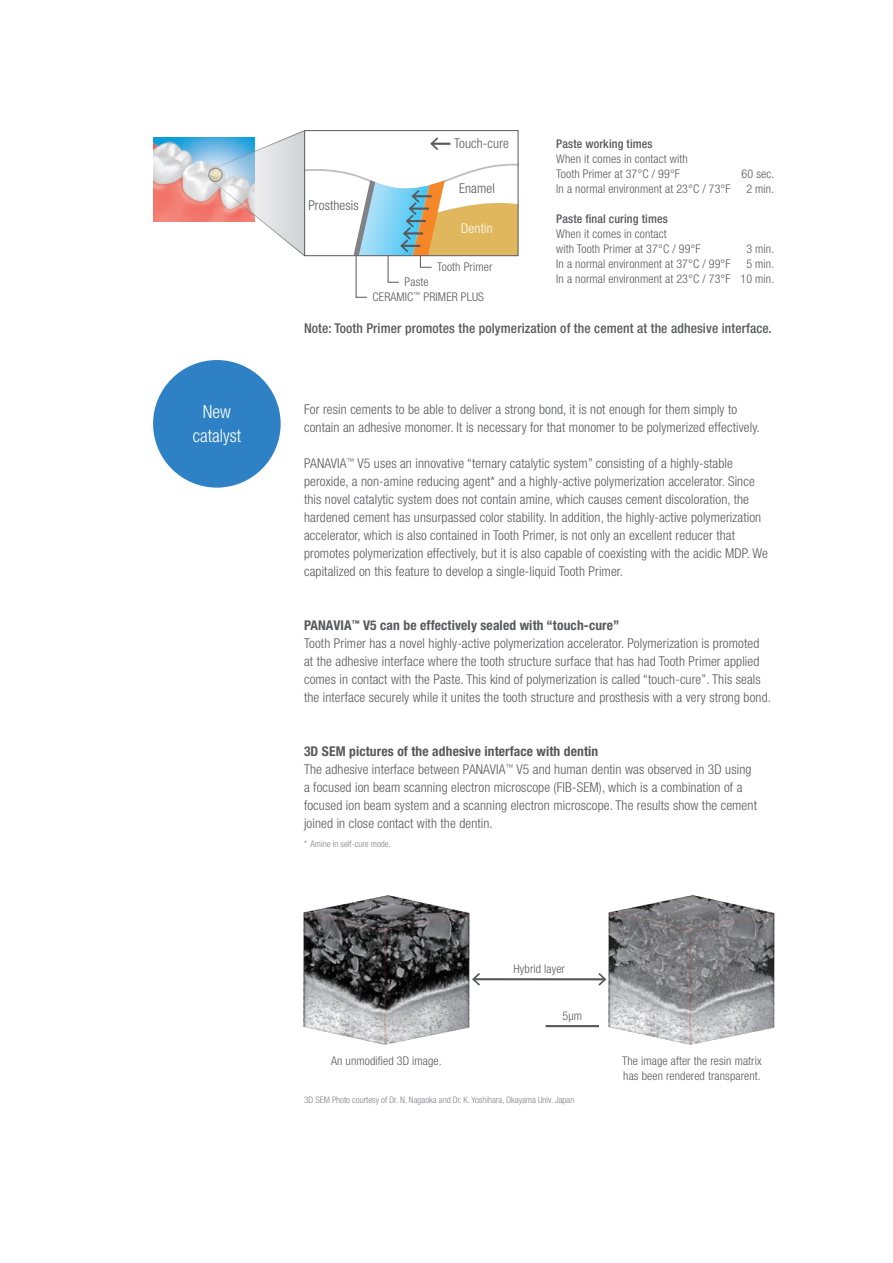
<style>
.page{position:relative;width:893px;height:1263px;background:#fff}
.page>*{position:absolute;margin:0;border:0;box-sizing:border-box;transform-origin:0 0}
.t1{font:300 condensed 18px/24px "Helvetica Neue LT Std";color:#fff;text-align:center}
.t2{font:300 condensed 13.5px/18px "Helvetica Neue LT Std";letter-spacing:.01em;color:#57585a}
.t3{font:500 condensed 13.5px "Helvetica Neue LT Std";letter-spacing:.01em;color:#57585a}
.t4{font:300 condensed 13.5px "Helvetica Neue LT Std";letter-spacing:.01em;color:#fff}
.t5{font:300 condensed 12px/15px "Helvetica Neue LT Std";letter-spacing:.01em;color:#57585a}
.t6{font:500 condensed 12px "Helvetica Neue LT Std";letter-spacing:.01em;color:#57585a}
.t7{font:300 condensed 9px "Helvetica Neue LT Std";color:#808285}
.s1{font-weight:700}
</style>
<div class="page">
<img style="left:153px;top:138px;width:57px;height:84px">
<div style="left:208px;top:168px;width:14px;height:14px;border:1px solid #808285;border-radius:50%"></div>
<div style="left:153px;top:360px;width:128px;height:128px;background:#2e81c4;border-radius:50%"></div>
<img style="left:303px;top:895px;width:180px;height:150px">
<img style="left:597px;top:895px;width:178px;height:150px">
<hr style="left:473px;top:978px;width:132px;height:2px;background:#57585a">
<svg style="left:596px;top:971px;width:12px;height:16px"></svg>
<svg style="left:471px;top:971px;width:11px;height:16px"></svg>
<hr style="left:545px;top:1025px;width:54px;height:2px;background:#57585a">
<svg style="left:210px;top:130px;width:308px;height:168px"></svg>
<h1 class="t1" style="left:193px;top:400px;width:50px">New catalyst</h1>
<p class="t2" style="left:308px;top:196px;width:52px">Prosthesis</p>
<p class="t2" style="left:454px;top:134px;width:56px">Touch-cure</p>
<p class="t2" style="left:459px;top:179px;width:37px">Enamel</p>
<p class="t4" style="left:461px;top:221px;width:33px">Dentin</p>
<p class="t5" style="left:437px;top:260px;width:57px">Tooth Primer</p>
<p class="t5" style="left:373px;top:275px;width:113px;text-indent:32px">Paste<br>CERAMIC<sup>™</sup> PRIMER PLUS</p>
<p class="t6" style="left:556px;top:136px;width:98px">Paste working times</p>
<p class="t5" style="left:556px;top:151px;width:133px">When it comes in contact with<br>Tooth Primer at 37°C / 99°F</p>
<p class="t5" style="left:742px;top:166px;width:34px">60 sec.</p>
<p class="t5" style="left:556px;top:181px;width:176px">In a normal environment at 23°C / 73°F</p>
<p class="t5" style="left:746px;top:181px;width:29px">2 min.</p>
<p class="t6" style="left:556px;top:211px;width:113px">Paste final curing times</p>
<p class="t5" style="left:556px;top:226px;width:146px">When it comes in contact<br>with Tooth Primer at 37°C / 99°F</p>
<p class="t5" style="left:746px;top:241px;width:29px">3 min.</p>
<p class="t5" style="left:556px;top:256px;width:176px">In a normal environment at 37°C / 99°F</p>
<p class="t5" style="left:556px;top:256px;width:219px;text-align:right">5 min.<br>In a normal environment at 23°C / 73°F 10 min.</p>
<p class="t3" style="left:304px;top:320px;width:469px">Note: Tooth Primer promotes the polymerization of the cement at the adhesive interface.</p>
<p class="t2" style="left:304px;top:400px;width:458px">For resin cements to be able to deliver a strong bond, it is not enough for them simply to contain an adhesive monomer. It is necessary for that monomer to be polymerized effectively.</p>
<p class="t2" style="left:304px;top:454px;width:465px">PANAVIA<sup>™</sup> V5 uses an innovative “ternary catalytic system” consisting of a highly-stable peroxide, a non-amine reducing agent* and a highly-active polymerization accelerator. Since this novel catalytic system does not contain amine, which causes cement discoloration, the hardened cement has unsurpassed color stability. In addition, the highly-active polymerization accelerator, which is also contained in Tooth Primer, is not only an excellent reducer that promotes polymerization effectively, but it is also capable of coexisting with the acidic MDP. We capitalized on this feature to develop a single-liquid Tooth Primer.</p>
<p class="t2" style="left:304px;top:616px;width:468px"><span class="s1">PANAVIA</span><sup>™</sup> <span class="s1">V5 can be effectively sealed with “touch-cure”<br></span>Tooth Primer has a novel highly-active polymerization accelerator. Polymerization is promoted at the adhesive interface where the tooth structure surface that has had Tooth Primer applied comes in contact with the Paste. This kind of polymerization is called “touch-cure”. This seals the interface securely while it unites the tooth structure and prosthesis with a very strong bond.</p>
<p class="t2" style="left:304px;top:742px;width:454px"><span class="s1">3D SEM pictures of the adhesive interface with dentin<br></span>The adhesive interface between PANAVIA<sup>™</sup> V5 and human dentin was observed in 3D using a focused ion beam scanning electron microscope (FIB-SEM), which is a combination of a focused ion beam system and a scanning electron microscope. The results show the cement joined in close contact with the dentin.</p>
<p class="t7" style="left:304px;top:839px;width:88px">* Amine in self-cure mode.</p>
<p class="t5" style="left:514px;top:961px;width:53px">Hybrid layer</p>
<p class="t5" style="left:562px;top:1008px;width:21px">5μm</p>
<p class="t5" style="left:331px;top:1053px;width:112px">An unmodified 3D image.</p>
<p class="t5" style="left:622px;top:1053px;width:141px">The image after the resin matrix has been rendered transparent.</p>
<p class="t7" style="left:304px;top:1095px;width:272px">3D SEM Photo courtesy of Dr. N. Nagaoka and Dr. K. Yoshihara, Okayama Univ. Japan</p>
</div>
